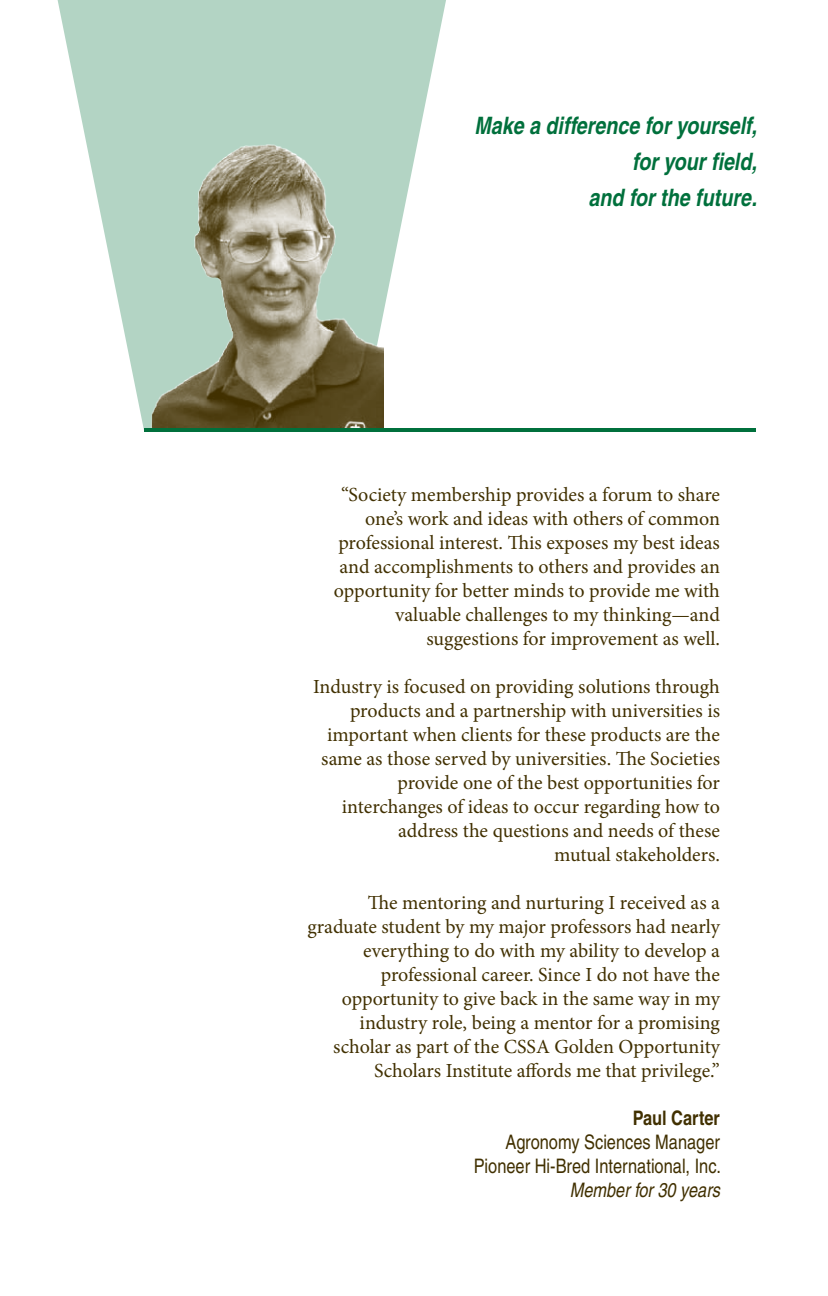
<style>
.page{position:relative;width:828px;height:1296px;background:#fff}
.page>*{position:absolute;margin:0;border:0;box-sizing:border-box;transform-origin:0 0}
.t1{font:italic 700 condensed 24px/36px "Helvetica";color:#00703c;text-align:right}
.t2{font:20px/24px "Minion Pro";letter-spacing:-.005em;color:#413000;text-align:right}
.t3{font:condensed 20px/24px "Helvetica";color:#413000;text-align:right}
.t4{font:italic condensed 20px "Helvetica";color:#413000}
.t5{font:700 condensed 20px "Helvetica";color:#413000}
</style>
<div class="page">
<svg style="left:57px;top:0;width:389px;height:430px;fill:#b3d4c4"></svg>
<img style="left:145px;top:132px;width:238px;height:296px">
<hr style="left:144px;top:428px;width:612px;height:4px;background:#00703c">
<p class="t1" style="left:475px;top:107px;width:284px">Make a difference for yourself, for your field,<br>and for the future.</p>
<p class="t2" style="left:334px;top:482px;width:388px">“Society membership provides a forum to share one’s work and ideas with others of common professional interest. This exposes my best ideas and accomplishments to others and provides an opportunity for better minds to provide me with valuable challenges to my thinking—and suggestions for improvement as well.</p>
<p class="t2" style="left:313px;top:674px;width:408px">Industry is focused on providing solutions through products and a partnership with universities is important when clients for these products are the same as those served by universities. The Societies provide one of the best opportunities for interchanges of ideas to occur regarding how to address the questions and needs of these<br>mutual stakeholders.</p>
<p class="t2" style="left:307px;top:890px;width:414px">The mentoring and nurturing I received as a graduate student by my major professors had nearly everything to do with my ability to develop a professional career. Since I do not have the opportunity to give back in the same way in my industry role, being a mentor for a promising scholar as part of the CSSA Golden Opportunity Scholars Institute affords me that privilege.”</p>
<p class="t5" style="left:633px;top:1105px;width:89px">Paul Carter</p>
<p class="t3" style="left:474px;top:1129px;width:249px">Agronomy Sciences Manager<br>Pioneer Hi-Bred International, Inc.</p>
<p class="t4" style="left:570px;top:1178px;width:152px">Member for 30 years</p>
</div>
